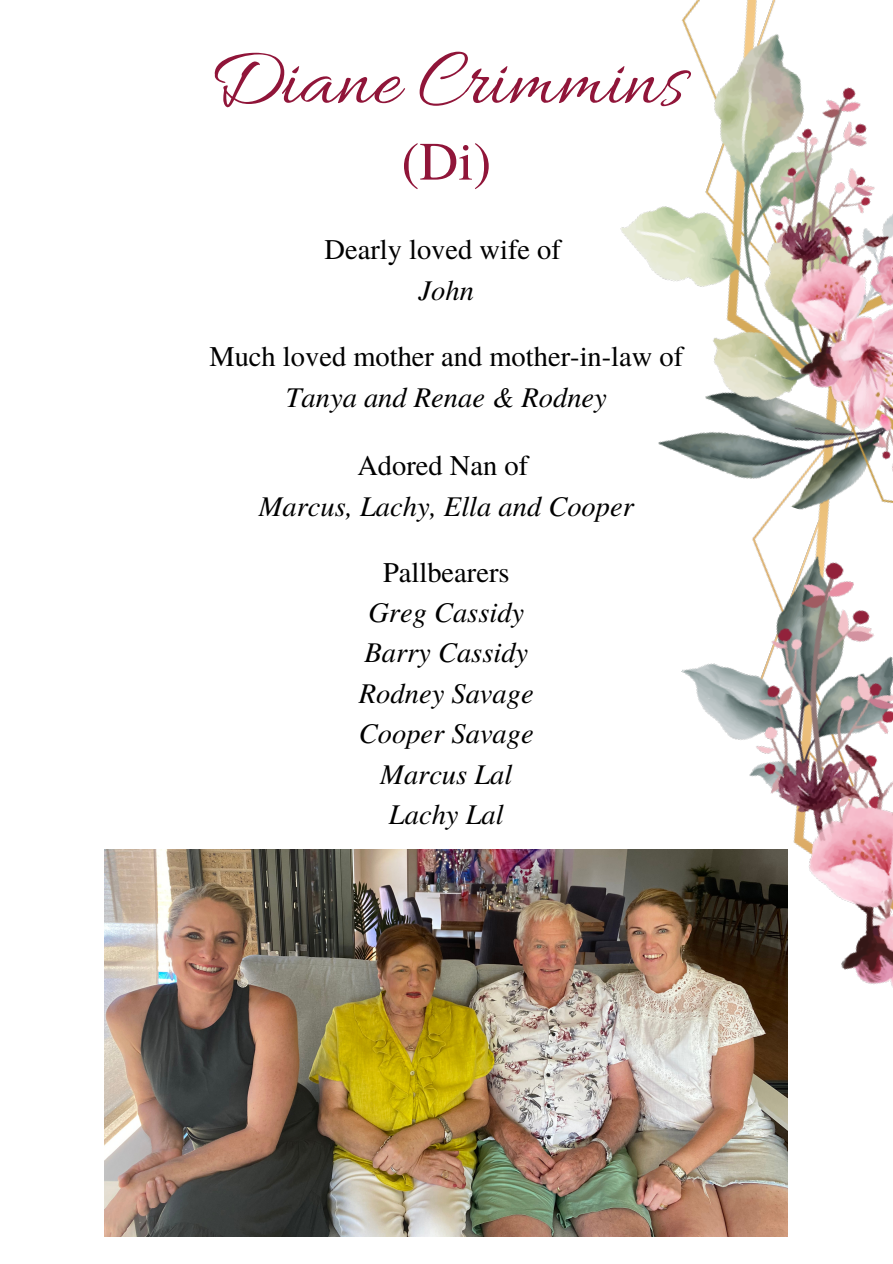
<style>
.page{position:relative;width:893px;height:1264px;background:#fff}
.page>*{position:absolute;margin:0;border:0;box-sizing:border-box;transform-origin:0 0}
.t1{font:83.85px "Allura";color:#901539}
.t2{font:54px "Te X Gyre Termes";color:#901539}
.t3{font:italic 28.5px "Te X Gyre Termes";color:#000}
.t4{font:28.5px "Te X Gyre Termes";color:#000}
</style>
<div class="page">
<img style="left:584px;top:765px;width:308px;height:472px">
<img style="left:620px;top:0;width:272px;height:765px">
<img style="left:105px;top:849px;width:682px;height:387px">
<p class="t1" style="left:208px;top:34px;width:478px">Diane Crimmins</p>
<p class="t2" style="left:401px;top:123px;width:91px">(Di)</p>
<p class="t4" style="left:324px;top:229px;width:238px">Dearly loved wife of</p>
<p class="t3" style="left:418px;top:269px;width:57px">John</p>
<p class="t4" style="left:209px;top:336px;width:475px">Much loved mother and mother-in-law of</p>
<p class="t3" style="left:286px;top:376px;width:323px">Tanya and Renae &amp; Rodney</p>
<p class="t4" style="left:357px;top:445px;width:172px">Adored Nan of</p>
<p class="t3" style="left:259px;top:485px;width:376px">Marcus, Lachy, Ella and Cooper</p>
<p class="t4" style="left:383px;top:552px;width:128px">Pallbearers</p>
<p class="t3" style="left:368px;top:591px;width:157px">Greg Cassidy</p>
<p class="t3" style="left:364px;top:632px;width:165px">Barry Cassidy</p>
<p class="t3" style="left:359px;top:672px;width:176px">Rodney Savage</p>
<p class="t3" style="left:359px;top:713px;width:176px">Cooper Savage</p>
<p class="t3" style="left:380px;top:753px;width:134px">Marcus Lal</p>
<p class="t3" style="left:389px;top:793px;width:116px">Lachy Lal</p>
</div>
